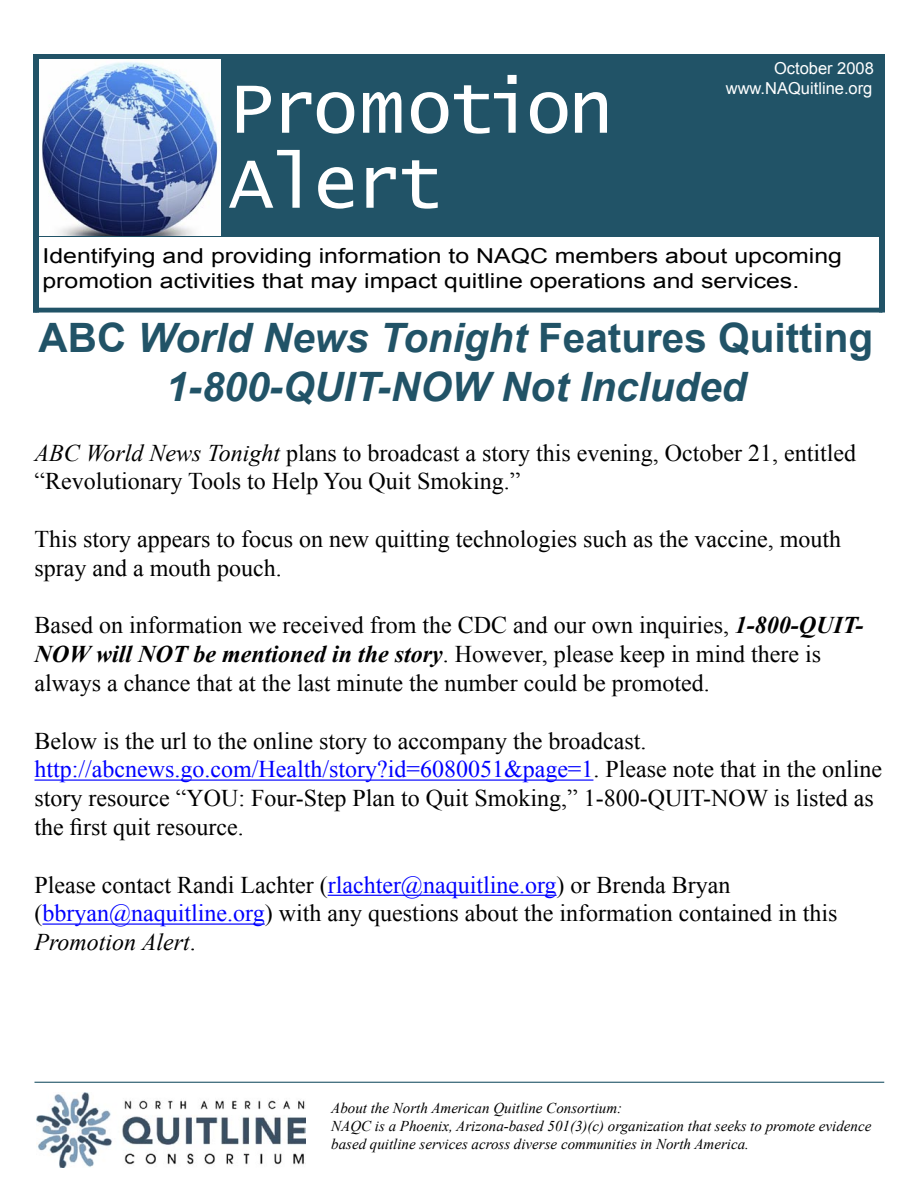
<style>
.page{position:relative;width:918px;height:1188px;background:#fff}
.page>*{position:absolute;margin:0;border:0;box-sizing:border-box;transform-origin:0 0}
.t1{font:75px "Lucida Console";letter-spacing:-.04em;color:#fff}
.t2{font:700 40.5px "Arial";color:#215367}
.t3{font:italic 700 40.5px "Arial";color:#215367}
.t4{font:24px/28.8px "Times New Roman";color:#000}
.t5{font:20.55px/24.8px "Arial";color:#000;scale:1.21 1}
.t6{font:16.5px "Arial";color:#fff}
.t7{font:italic 15px/18px "Times New Roman";color:#000}
.s1{font-style:italic}
.s2{font-weight:700;font-style:italic}
.s3{color:#00f}
</style>
<div class="page">
<div style="left:38px;top:54px;width:844px;height:182px;background:#215367"></div>
<div style="left:33px;top:307px;width:849px;height:6px;background:#215367"></div>
<img style="left:36px;top:1092px;width:269px;height:75px">
<hr style="left:35px;top:1082px;width:849px;height:1px;background:#215567">
<img style="left:39px;top:60px;width:181px;height:176px">
<div style="left:33px;top:54px;width:6px;height:259px;background:#215367"></div>
<div style="left:879px;top:54px;width:6px;height:258px;background:#215367"></div>
<hr style="left:35px;top:779px;width:558px;height:2px;background:#00f">
<hr style="left:328px;top:895px;width:229px;height:1px;background:#00f">
<hr style="left:42px;top:923px;width:223px;height:2px;background:#00f">
<p class="t1" style="left:229px;top:74px;width:386px">Promotion</p>
<p class="t1" style="left:229px;top:149px;width:215px">Alert</p>
<p class="t6" style="left:774px;top:57px;width:101px">October 2008</p>
<p class="t6" style="left:726px;top:77px;width:148px">www.NAQuitline.org</p>
<p class="t5" style="left:43px;top:244px;width:662px">Identifying and providing information to NAQC members about upcoming promotion activities that may impact quitline operations and services.</p>
<p class="t2" style="left:39px;top:311px;width:836px">ABC <span class="s1">World News Tonight</span> Features Quitting</p>
<p class="t3" style="left:166px;top:360px;width:582px">1-800-QUIT-NOW Not Included</p>
<p class="t4" style="left:35px;top:438px;width:823px"><span class="s1">ABC World News Tonight</span> plans to broadcast a story this evening, October 21, entitled “Revolutionary Tools to Help You Quit Smoking.”</p>
<p class="t4" style="left:35px;top:524px;width:808px">This story appears to focus on new quitting technologies such as the vaccine, mouth spray and a mouth pouch.</p>
<p class="t4" style="left:35px;top:611px;width:830px">Based on information we received from the CDC and our own inquiries, <span class="s2">1-800-QUIT-<br>NOW will NOT be mentioned in the story</span>. However, please keep in mind there is always a chance that at the last minute the number could be promoted.</p>
<p class="t4" style="left:35px;top:726px;width:613px">Below is the url to the online story to accompany the broadcast.</p>
<p class="t4" style="left:35px;top:755px;width:849px"><span class="s3">http://abcnews.go.com/Health/story?id=6080051&amp;page=1</span>. Please note that in the online story resource “YOU: Four-Step Plan to Quit Smoking,” 1-800-QUIT-NOW is listed as the first quit resource.</p>
<p class="t4" style="left:35px;top:870px;width:804px">Please contact Randi Lachter (<span class="s3">rlachter@naquitline.org</span>) or Brenda Bryan (<span class="s3">bbryan@naquitline.org</span>) with any questions about the information contained in this<br><span class="s1">Promotion Alert</span>.</p>
<p class="t7" style="left:331px;top:1099px;width:292px">About the North American Quitline Consortium:</p>
<p class="t7" style="left:331px;top:1117px;width:542px">NAQC is a Phoenix, Arizona-based 501(3)(c) organization that seeks to promote evidence based quitline services across diverse communities in North America.</p>
</div>
